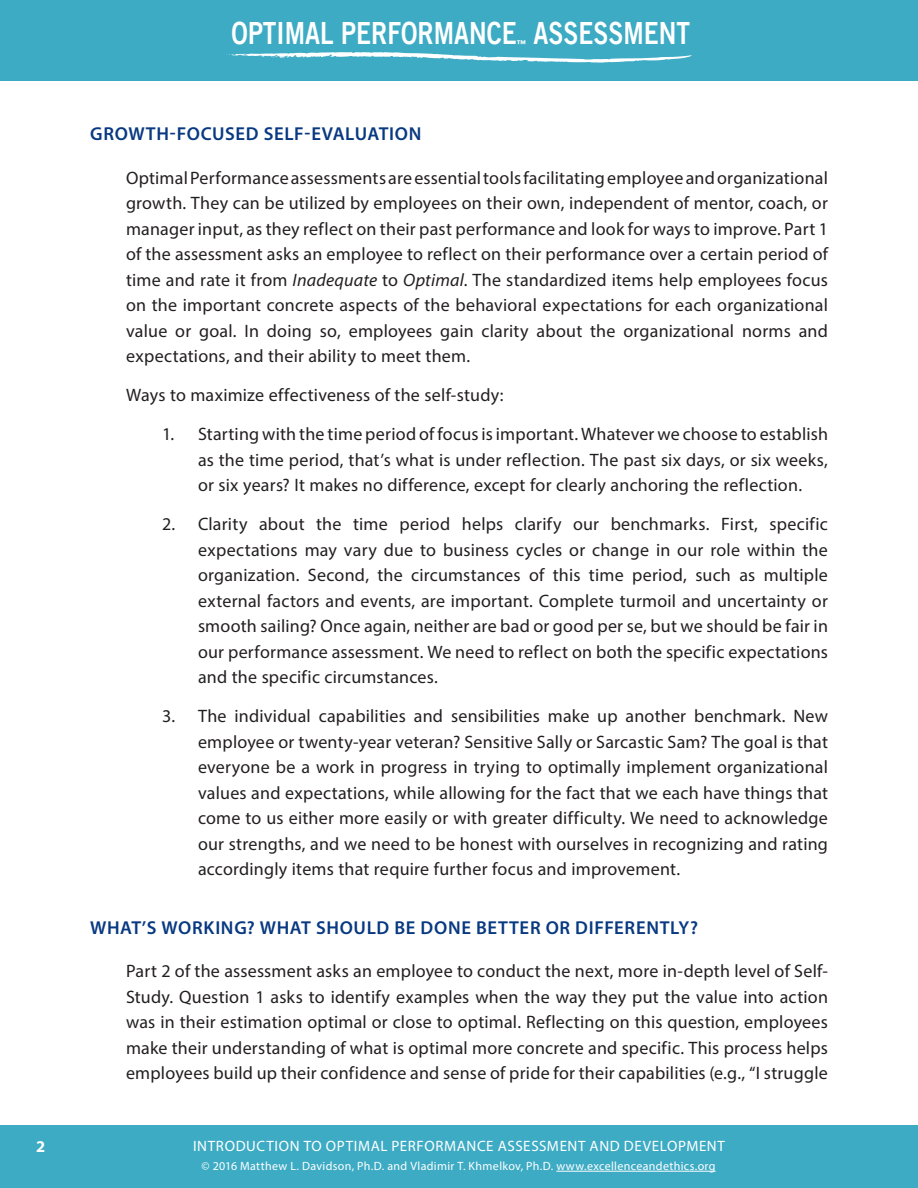
<style>
.page{position:relative;width:918px;height:1188px;background:#fff}
.page>*{position:absolute;margin:0;border:0;box-sizing:border-box;transform-origin:0 0}
.t1{font:30.6px "Trade Gothic LT Std Bd 2";color:#fff;scale:.8 1}
.t2{font:600 18.75px "Myriad Pro";letter-spacing:.035em;color:#083981}
.t3{font:18px/25.5px "Myriad Pro";letter-spacing:.015em;color:#231f20;text-align:justify}
.t4{font:700 16.5px "Myriad Pro";color:#fff}
.t5{font:15px "Myriad Pro";letter-spacing:.045em;color:#fff}
.t6{font:12px "Myriad Pro";letter-spacing:.025em;color:#fff}
.t7{font:700 9.3px "Trade Gothic LT Std";color:#fff}
.s1{font-style:italic}
</style>
<div class="page">
<div style="left:0;top:1125px;width:918px;height:63px;background:#3dabc4"></div>
<div style="left:0;top:0;width:918px;height:81px;background:#3dabc4"></div>
<svg style="left:226px;top:52px;width:466px;height:11px"></svg>
<hr style="left:556px;top:1171px;width:160px;height:1px;background:#fff">
<h1 class="t1" style="left:232px;top:15px;width:358px">OPTIMAL PERFORMANCE</h1>
<p class="t7" style="left:517px;top:38px;width:11px">™</p>
<h1 class="t1" style="left:534px;top:15px;width:197px">ASSESSMENT</h1>
<p class="t2" style="left:90px;top:122px;width:333px">GROWTH-FOCUSED SELF-EVALUATION</p>
<p class="t3" style="left:126px;top:164px;width:704px">Optimal Performance assessments are essential tools facilitating employee and organizational growth. They can be utilized by employees on their own, independent of mentor, coach, or manager input, as they reflect on their past performance and look for ways to improve. Part 1 of the assessment asks an employee to reflect on their performance over a certain period of time and rate it from <span class="s1">Inadequate</span> to <span class="s1">Optimal</span>. The standardized items help employees focus on the important concrete aspects of the behavioral expectations for each organizational value or goal. In doing so, employees gain clarity about the organizational norms and expectations, and their ability to meet them.</p>
<p class="t3" style="left:126px;top:382px;width:379px">Ways to maximize effectiveness of the self-study:</p>
<p class="t3" style="left:198px;top:421px;width:632px;text-indent:-36px">1. Starting with the time period of focus is important. Whatever we choose to establish as the time period, that’s what is under reflection. The past six days, or six weeks, or six years? It makes no difference, except for clearly anchoring the reflection.</p>
<p class="t3" style="left:198px;top:511px;width:632px;text-indent:-36px">2. Clarity about the time period helps clarify our benchmarks. First, specific expectations may vary due to business cycles or change in our role within the organization. Second, the circumstances of this time period, such as multiple external factors and events, are important. Complete turmoil and uncertainty or smooth sailing? Once again, neither are bad or good per se, but we should be fair in our performance assessment. We need to reflect on both the specific expectations and the specific circumstances.</p>
<p class="t3" style="left:198px;top:703px;width:632px;text-indent:-36px">3. The individual capabilities and sensibilities make up another benchmark. New employee or twenty-year veteran? Sensitive Sally or Sarcastic Sam? The goal is that everyone be a work in progress in trying to optimally implement organizational values and expectations, while allowing for the fact that we each have things that come to us either more easily or with greater difficulty. We need to acknowledge our strengths, and we need to be honest with ourselves in recognizing and rating accordingly items that require further focus and improvement.</p>
<p class="t2" style="left:90px;top:915px;width:609px">WHAT’S WORKING? WHAT SHOULD BE DONE BETTER OR DIFFERENTLY?</p>
<p class="t3" style="left:126px;top:958px;width:704px">Part 2 of the assessment asks an employee to conduct the next, more in-depth level of Self-Study. Question 1 asks to identify examples when the way they put the value into action was in their estimation optimal or close to optimal. Reflecting on this question, employees make their understanding of what is optimal more concrete and specific. This process helps employees build up their confidence and sense of pride for their capabilities (e.g., “I struggle</p>
<p class="t4" style="left:36px;top:1136px;width:11px">2</p>
<p class="t5" style="left:193px;top:1137px;width:73px">Introduction</p>
<p class="t5" style="left:304px;top:1137px;width:43px">to Optimal</p>
<p class="t5" style="left:392px;top:1137px;width:64px">Performance</p>
<p class="t5" style="left:498px;top:1137px;width:20px">Assessment</p>
<p class="t5" style="left:590px;top:1137px;width:11px">and</p>
<p class="t5" style="left:624px;top:1137px;width:21px">Development</p>
<p class="t6" style="left:202px;top:1159px;width:516px">© 2016 Matthew L. Davidson, Ph.D. and Vladimir T. Khmelkov, Ph.D. www.excellenceandethics.org</p>
</div>
